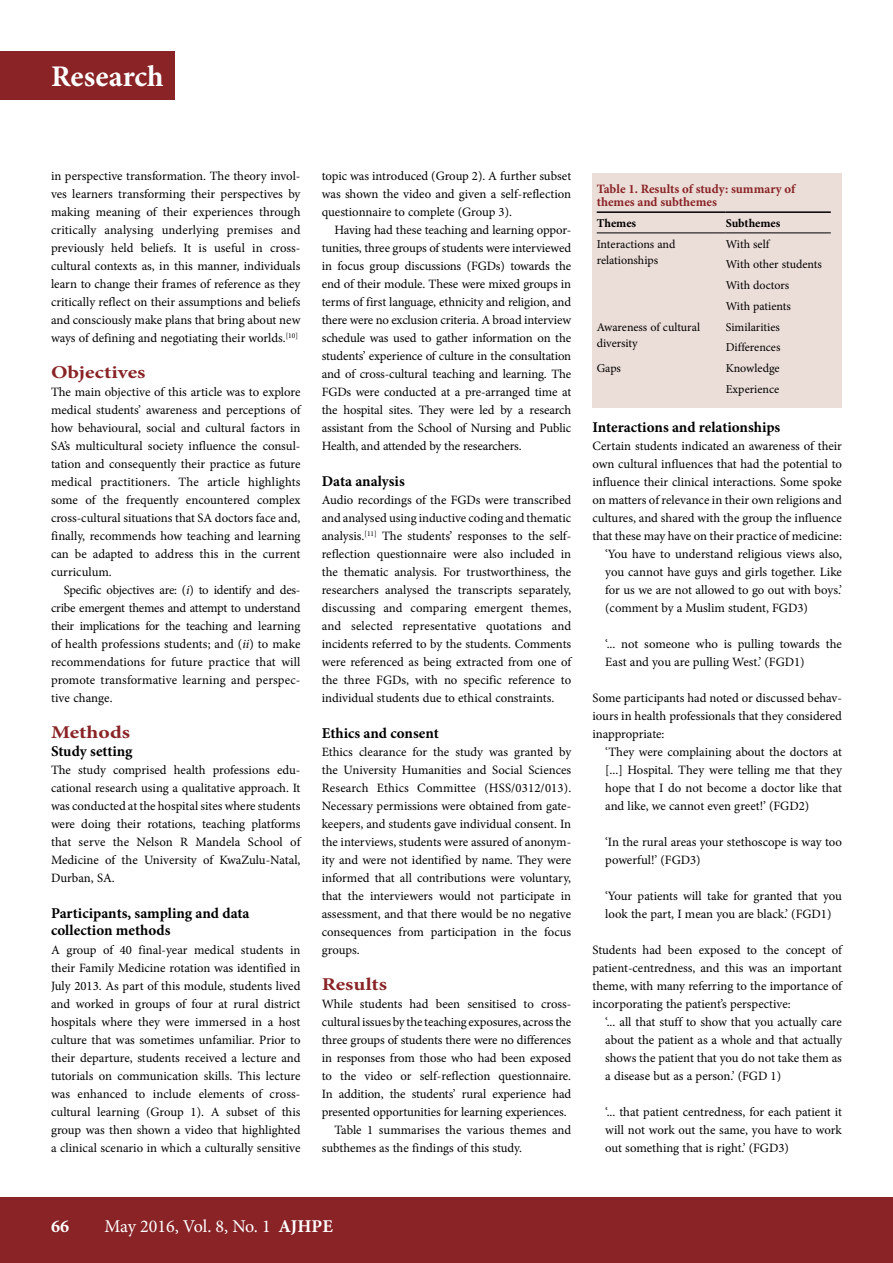
<style>
.page{position:relative;width:893px;height:1263px;background:#fff}
.page>*{position:absolute;margin:0;border:0;box-sizing:border-box;transform-origin:0 0}
.t1{font:700 30px "Minion Pro";color:#fff}
.t2{font:700 18px "Minion Pro";color:#892326;scale:1.2 1}
.t3{font:18px "Minion Pro";letter-spacing:-.01em;color:#fff}
.t4{font:700 18px "Minion Pro";color:#fff}
.t5{font:700 15px/16.5px "Minion Pro";color:#000}
.t6{font:12.75px/18px "Minion Pro";letter-spacing:-.005em;color:#000;text-align:justify}
.t7{font:700 12.75px/13.5px "Minion Pro";color:#892326}
.t8{font:12px/20.7px "Minion Pro";color:#000}
.t9{font:700 12px "Minion Pro";color:#000}
.s1{font-style:italic}
.s2{font-weight:700}
</style>
<div class="page">
<div style="left:0;top:1197px;width:893px;height:66px;background:#892326"></div>
<div style="left:0;top:51px;width:174px;height:49px;background:#892326"></div>
<div style="left:592px;top:173px;width:250px;height:234px;background:#ebddd7"></div>
<hr style="left:597px;top:211px;width:116px;height:2px;background:#000">
<svg style="left:713px;top:211px;width:13px;height:2px"></svg>
<hr style="left:726px;top:211px;width:105px;height:2px;background:#000">
<hr style="left:597px;top:232px;width:116px;height:1px;background:#000">
<svg style="left:713px;top:232px;width:13px;height:1px"></svg>
<hr style="left:726px;top:232px;width:105px;height:1px;background:#000">
<h1 class="t1" style="left:51px;top:56px;width:114px">Research</h1>
<p class="t6" style="left:51px;top:167px;width:251px">in perspective transformation. The theory invol&shy;ves learners transforming their perspectives by making meaning of their experiences through critically analysing underlying premises and previously held beliefs. It is useful in cross&shy;cultural contexts as, in this manner, individuals learn to change their frames of reference as they critically reflect on their assumptions and beliefs and consciously make plans that bring about new ways of defining and negotiating their worlds.<sup>[10]</sup></p>
<h2 class="t2" style="left:51px;top:360px;width:80px">Objectives</h2>
<p class="t6" style="left:51px;top:383px;width:251px">The main objective of this article was to explore medical students’ awareness and perceptions of how behavioural, social and cultural factors in SA’s multicultural society influence the consul&shy;tation and consequently their practice as future medical practitioners. The article highlights some of the frequently encountered complex cross-cultural situations that SA doctors face and, finally, recommends how teaching and learning can be adapted to address this in the current curriculum.</p>
<p class="t6" style="left:51px;top:581px;width:251px;text-indent:13px">Specific objectives are: (<span class="s1">i</span>) to identify and des&shy;cribe emergent themes and attempt to understand their implications for the teaching and learning of health professions students; and (<span class="s1">ii</span>) to make recommendations for future practice that will promote transformative learning and perspec&shy;tive change.</p>
<h2 class="t2" style="left:51px;top:720px;width:67px">Methods</h2>
<p class="t5" style="left:51px;top:743px;width:83px">Study setting</p>
<p class="t6" style="left:51px;top:761px;width:251px">The study comprised health professions edu&shy;cational research using a qualitative approach. It was conducted at the hospital sites where students were doing their rotations, teaching platforms that serve the Nelson R Mandela School of Medicine of the University of KwaZulu-Natal, Durban, SA.</p>
<p class="t5" style="left:51px;top:905px;width:200px">Participants, sampling and data collection methods</p>
<p class="t6" style="left:51px;top:941px;width:251px">A group of 40 final-year medical students in their Family Medicine rotation was identified in July 2013. As part of this module, students lived and worked in groups of four at rural district hospitals where they were immersed in a host culture that was sometimes unfamiliar. Prior to their departure, students received a lecture and tutorials on communication skills. This lecture was enhanced to include elements of cross&shy;cultural learning (Group 1). A subset of this group was then shown a video that highlighted a clinical scenario in which a culturally sensitive</p>
<p class="t6" style="left:322px;top:167px;width:251px">topic was introduced (Group 2). A further subset was shown the video and given a self-reflection questionnaire to complete (Group 3).</p>
<p class="t6" style="left:322px;top:221px;width:251px;text-indent:13px">Having had these teaching and learning oppor&shy;tunities, three groups of students were interviewed in focus group discussions (FGDs) towards the end of their module. These were mixed groups in terms of first language, ethnicity and religion, and there were no exclusion criteria. A broad interview schedule was used to gather information on the students’ experience of culture in the consultation and of cross-cultural teaching and learning. The FGDs were conducted at a pre-arranged time at the hospital sites. They were led by a research assistant from the School of Nursing and Public Health, and attended by the researchers.</p>
<p class="t5" style="left:322px;top:473px;width:84px">Data analysis</p>
<p class="t6" style="left:322px;top:491px;width:251px">Audio recordings of the FGDs were transcribed and analysed using inductive coding and thematic analysis.<sup>[11]</sup> The students’ responses to the self&shy;reflection questionnaire were also included in the thematic analysis. For trustworthiness, the researchers analysed the transcripts separately, discussing and comparing emergent themes, and selected representative quotations and incidents referred to by the students. Comments were referenced as being extracted from one of the three FGDs, with no specific reference to individual students due to ethical constraints.</p>
<p class="t5" style="left:322px;top:725px;width:119px">Ethics and consent</p>
<p class="t6" style="left:322px;top:743px;width:251px">Ethics clearance for the study was granted by the University Humanities and Social Sciences Research Ethics Committee (HSS/0312/013).<br>Necessary permissions were obtained from gate&shy;keepers, and students gave individual consent. In the interviews, students were assured of anonym&shy;ity and were not identified by name. They were informed that all contributions were voluntary, that the interviewers would not participate in assessment, and that there would be no negative consequences from participation in the focus groups.</p>
<h2 class="t2" style="left:322px;top:972px;width:56px">Results</h2>
<p class="t6" style="left:322px;top:995px;width:251px">While students had been sensitised to cross-</p>
<p class="t6" style="left:322px;top:1013px;width:251px">cultural issues by the teaching exposures, across the</p>
<p class="t6" style="left:322px;top:1031px;width:251px">three groups of students there were no differences</p>
<p class="t6" style="left:322px;top:1049px;width:251px">in responses from those who had been exposed</p>
<p class="t6" style="left:322px;top:1067px;width:251px">to the video or self-reflection questionnaire.</p>
<p class="t6" style="left:322px;top:1085px;width:251px">In addition, the students’ rural experience had</p>
<p class="t6" style="left:322px;top:1103px;width:246px">presented opportunities for learning experiences.</p>
<p class="t6" style="left:334px;top:1121px;width:238px">Table 1 summarises the various themes and</p>
<p class="t6" style="left:322px;top:1139px;width:202px">subthemes as the findings of this study.</p>
<p class="t7" style="left:597px;top:182px;width:200px">Table 1. Results of study: summary of themes and subthemes</p>
<p class="t9" style="left:597px;top:215px;width:41px">Themes</p>
<p class="t9" style="left:726px;top:215px;width:56px">Subthemes</p>
<p class="t8" style="left:597px;top:236px;width:80px;line-height:16.5px">Interactions and relationships</p>
<p class="t8" style="left:726px;top:233px;width:98px">With self<br>With other students<br>With doctors<br>With patients</p>
<p class="t8" style="left:597px;top:318px;width:105px;line-height:16.5px">Awareness of cultural diversity</p>
<p class="t8" style="left:726px;top:316px;width:56px">Similarities<br>Differences</p>
<p class="t8" style="left:597px;top:358px;width:26px">Gaps</p>
<p class="t8" style="left:726px;top:358px;width:55px">Knowledge<br>Experience</p>
<p class="t5" style="left:592px;top:419px;width:189px">Interactions and relationships</p>
<p class="t6" style="left:592px;top:437px;width:251px">Certain students indicated an awareness of their</p>
<p class="t6" style="left:592px;top:455px;width:251px">own cultural influences that had the potential to</p>
<p class="t6" style="left:592px;top:473px;width:251px">influence their clinical interactions. Some spoke</p>
<p class="t6" style="left:592px;top:491px;width:251px">on matters of relevance in their own religions and</p>
<p class="t6" style="left:592px;top:509px;width:251px">cultures, and shared with the group the influence</p>
<p class="t6" style="left:592px;top:527px;width:251px">that these may have on their practice of medicine:</p>
<p class="t6" style="left:605px;top:545px;width:238px">‘You have to understand religious views also,</p>
<p class="t6" style="left:605px;top:563px;width:238px">you cannot have guys and girls together. Like</p>
<p class="t6" style="left:605px;top:581px;width:238px">for us we are not allowed to go out with boys.’</p>
<p class="t6" style="left:605px;top:599px;width:204px">(comment by a Muslim student, FGD3)</p>
<p class="t6" style="left:605px;top:635px;width:238px">‘... not someone who is pulling towards the<br>East and you are pulling West.’ (FGD1)</p>
<p class="t6" style="left:592px;top:689px;width:251px">Some participants had noted or discussed behav&shy;iours in health professionals that they considered inappropriate:</p>
<p class="t6" style="left:605px;top:743px;width:238px">‘They were complaining about the doctors at [...] Hospital. They were telling me that they hope that I do not become a doctor like that and like, we cannot even greet!’ (FGD2)</p>
<p class="t6" style="left:605px;top:833px;width:238px">‘In the rural areas your stethoscope is way too powerful!’ (FGD3)</p>
<p class="t6" style="left:605px;top:887px;width:238px">‘Your patients will take for granted that you look the part, I mean you are black.’ (FGD1)</p>
<p class="t6" style="left:592px;top:941px;width:251px">Students had been exposed to the concept of patient-centredness, and this was an important theme, with many referring to the importance of incorporating the patient’s perspective:</p>
<p class="t6" style="left:605px;top:1013px;width:238px">‘... all that stuff to show that you actually care about the patient as a whole and that actually shows the patient that you do not take them as a disease but as a person.’ (FGD 1)</p>
<p class="t6" style="left:605px;top:1103px;width:238px">‘... that patient centredness, for each patient it will not work out the same, you have to work out something that is right.’ (FGD3)</p>
<h2 class="t4" style="left:51px;top:1213px;width:20px">66</h2>
<h2 class="t3" style="left:105px;top:1214px;width:230px">May 2016, Vol. 8, No. 1 <span class="s2">AJHPE</span></h2>
</div>
